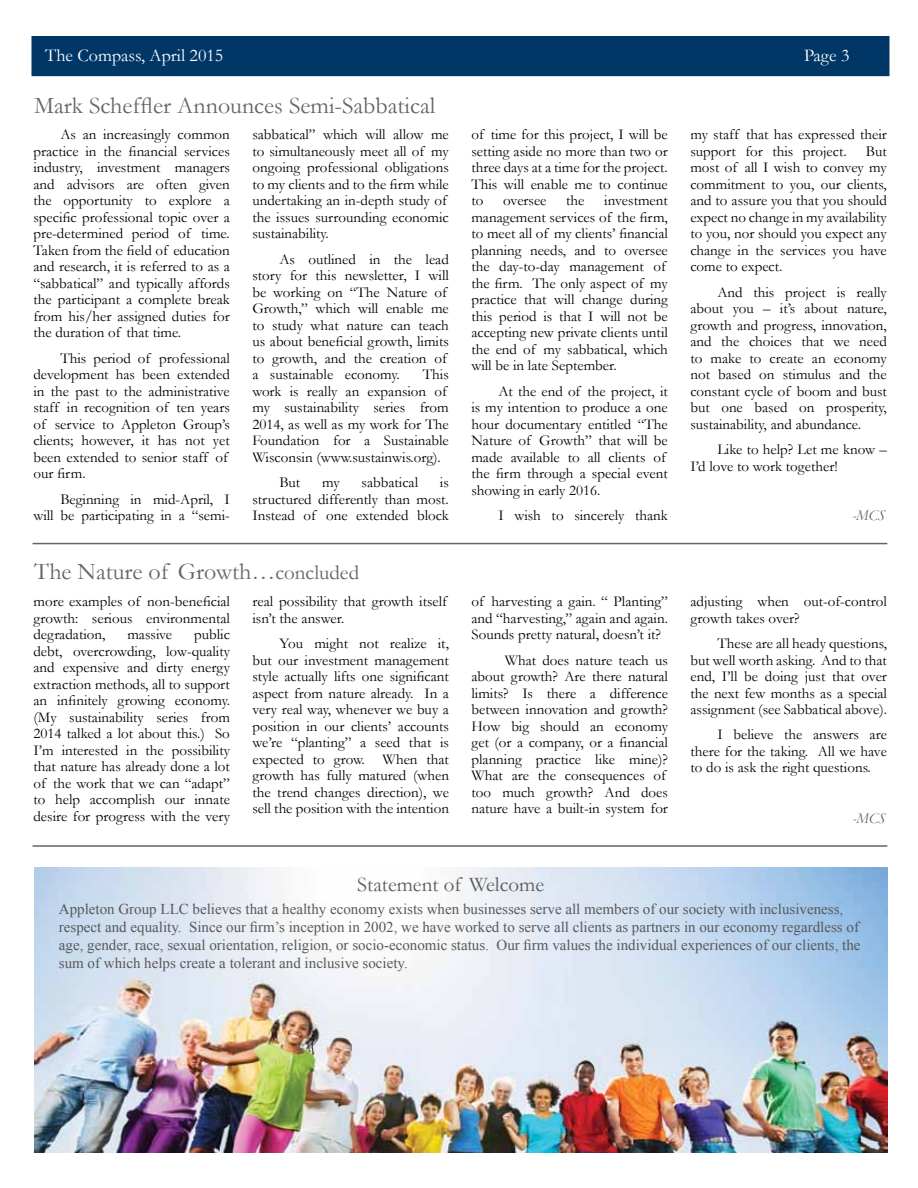
<style>
.page{position:relative;width:918px;height:1188px;background:#fff}
.page>*{position:absolute;margin:0;border:0;box-sizing:border-box;transform-origin:0 0}
.t1{font:24px "Garamond";color:#636466}
.t2{font:21px "Garamond";color:#58595b}
.t3{font:18px "Garamond";color:#fff}
.t4{font:15px/16.5px "Garamond";color:#000;text-align:justify}
.t5{font:15px/18px "Times New Roman";color:#58595b}
.t6{font:italic 15px "Garamond";color:#636466}
.s1{font-size:21px}
</style>
<div class="page">
<div style="left:32px;top:36px;width:858px;height:40px;background:#003767"></div>
<img style="left:34px;top:867px;width:854px;height:286px">
<hr style="left:33px;top:543px;width:854px;height:1px;background:#636466">
<hr style="left:33px;top:845px;width:854px;height:2px;background:#636466">
<p class="t3" style="left:45px;top:44px;width:180px">The Compass, April 2015</p>
<p class="t3" style="left:804px;top:44px;width:47px">Page 3</p>
<h1 class="t1" style="left:34px;top:89px;width:403px">Mark Scheffler Announces Semi-Sabbatical</h1>
<p class="t4" style="left:33px;top:126px;width:198px;text-indent:27px">As an increasingly common practice in the financial services industry, investment managers and advisors are often given the opportunity to explore a specific professional topic over a pre-determined period of time.<br>Taken from the field of education and research, it is referred to as a “sabbatical” and typically affords the participant a complete break from his/her assigned duties for the duration of that time.</p>
<p class="t4" style="left:33px;top:349px;width:198px;text-align:left;text-indent:27px">This period of professional development has been extended in the past to the administrative staff in recognition of ten years of service to Appleton Group’s clients; however, it has not yet been extended to senior staff of our firm.</p>
<p class="t4" style="left:33px;top:490px;width:198px;text-align:right">Beginning in mid-April, I<br>will be participating in a “semi-</p>
<p class="t4" style="left:252px;top:126px;width:198px;text-align:left">sabbatical” which will allow me to simultaneously meet all of my ongoing professional obligations to my clients and to the firm while undertaking an in-depth study of the issues surrounding economic sustainability.</p>
<p class="t4" style="left:252px;top:250px;width:198px;text-align:left;text-indent:27px">As outlined in the lead story for this newsletter, I will be working on “The Nature of<br>Growth,” which will enable me to study what nature can teach us about beneficial growth, limits to growth, and the creation of a sustainable economy.</p>
<p class="t4" style="left:252px;top:366px;width:198px;text-align:left;text-indent:170px">This work is really an expansion of my sustainability series from<br>2014, as well as my work for The<br>Foundation for a Sustainable<br>Wisconsin (www.sustainwis.org).</p>
<p class="t4" style="left:279px;top:474px;width:22px">But</p>
<p class="t4" style="left:322px;top:474px;width:19px">my</p>
<p class="t4" style="left:362px;top:474px;width:58px">sabbatical</p>
<p class="t4" style="left:252px;top:474px;width:198px;text-indent:188px">is structured differently than most.<br>Instead of one extended block</p>
<h1 class="t1" style="left:34px;top:555px;width:326px">The Nature of Growth…<span class="s1">concluded</span></h1>
<p class="t4" style="left:33px;top:593px;width:198px">more examples of non-beneficial growth: serious environmental degradation,</p>
<p class="t4" style="left:33px;top:626px;width:198px;text-indent:161px">public debt, overcrowding, low-quality and expensive and dirty energy extraction methods, all to support an infinitely growing economy. (My sustainability series from 2014 talked a lot about this.) So I’m interested in the possibility that nature has already done a lot of the work that we can “adapt” to help accomplish our innate desire for progress with the very</p>
<p class="t4" style="left:127px;top:626px;width:46px">massive</p>
<p class="t4" style="left:252px;top:593px;width:196px">real possibility that growth itself isn’t the answer.</p>
<p class="t4" style="left:252px;top:635px;width:198px;text-indent:27px">You might not realize it, but our investment management style actually lifts one significant aspect from nature already. In a very real way, whenever we buy a position in our clients’ accounts we’re “planting” a seed that is expected to grow. When that growth has fully matured (when the trend changes direction), we sell the position with the intention</p>
<p class="t4" style="left:471px;top:126px;width:198px">of time for this project, I will be setting aside no more than two or three days at a time for the project.<br>This will enable me to continue to</p>
<p class="t4" style="left:503px;top:192px;width:45px">oversee</p>
<p class="t4" style="left:566px;top:192px;width:20px">the</p>
<p class="t4" style="left:471px;top:192px;width:198px;text-align:left;text-indent:133px">investment management services of the firm, to meet all of my clients’ financial planning needs, and to oversee the day-to-day management of the firm. The only aspect of my practice that will change during this period is that I will not be accepting new private clients until the end of my sabbatical, which will be in late September.</p>
<p class="t4" style="left:471px;top:382px;width:198px;text-align:left;text-indent:27px">At the end of the project, it is my intention to produce a one hour documentary entitled “The<br>Nature of Growth” that will be made available to all clients of the firm through a special event showing in early 2016.</p>
<p class="t4" style="left:498px;top:507px;width:171px">I wish to sincerely thank</p>
<p class="t4" style="left:471px;top:593px;width:198px">of harvesting a gain. “ Planting” and “harvesting,” again and again.<br>Sounds pretty natural, doesn’t it?</p>
<p class="t4" style="left:471px;top:651px;width:198px;text-align:left;text-indent:33px">What does nature teach us about growth? Are there natural limits? Is there a difference between innovation and growth?<br>How big should an economy get (or a company, or a financial planning practice like mine)?<br>What are the consequences of too much growth? And does nature have a built-in system for</p>
<p class="t4" style="left:690px;top:126px;width:198px">my staff that has expressed their support for this project.</p>
<p class="t4" style="left:690px;top:142px;width:198px;text-indent:176px">But most of all I wish to convey my commitment to you, our clients, and to assure you that you should expect no change in my availability to you, nor should you expect any change in the services you have come to expect.</p>
<p class="t4" style="left:690px;top:283px;width:198px;text-indent:27px">And this project is really about you – it’s about nature, growth and progress, innovation, and the choices that we need to make to create an economy not based on stimulus and the constant cycle of boom and bust but one based on prosperity, sustainability, and abundance.</p>
<p class="t4" style="left:690px;top:441px;width:198px;text-indent:27px">Like to help? Let me know –<br>I’d love to work together!</p>
<p class="t6" style="left:852px;top:505px;width:35px">-MCS</p>
<p class="t4" style="left:690px;top:593px;width:198px">adjusting when out-of-control growth takes over?</p>
<p class="t4" style="left:690px;top:635px;width:198px;text-indent:27px">These are all heady questions, but well worth asking. And to that end, I’ll be doing just that over the next few months as a special assignment (see Sabbatical above).</p>
<p class="t4" style="left:690px;top:726px;width:198px;text-indent:27px">I believe the answers are there for the taking. All we have to do is ask the right questions.</p>
<p class="t6" style="left:852px;top:808px;width:35px">-MCS</p>
<h2 class="t2" style="left:357px;top:870px;width:188px">Statement of Welcome</h2>
<p class="t5" style="left:59px;top:900px;width:803px">Appleton Group LLC believes that a healthy economy exists when businesses serve all members of our society with inclusiveness, respect and equality. Since our firm’s inception in 2002, we have worked to serve all clients as partners in our economy regardless of age, gender, race, sexual orientation, religion, or socio-economic status. Our firm values the individual experiences of our clients, the sum of which helps create a tolerant and inclusive society.</p>
</div>
